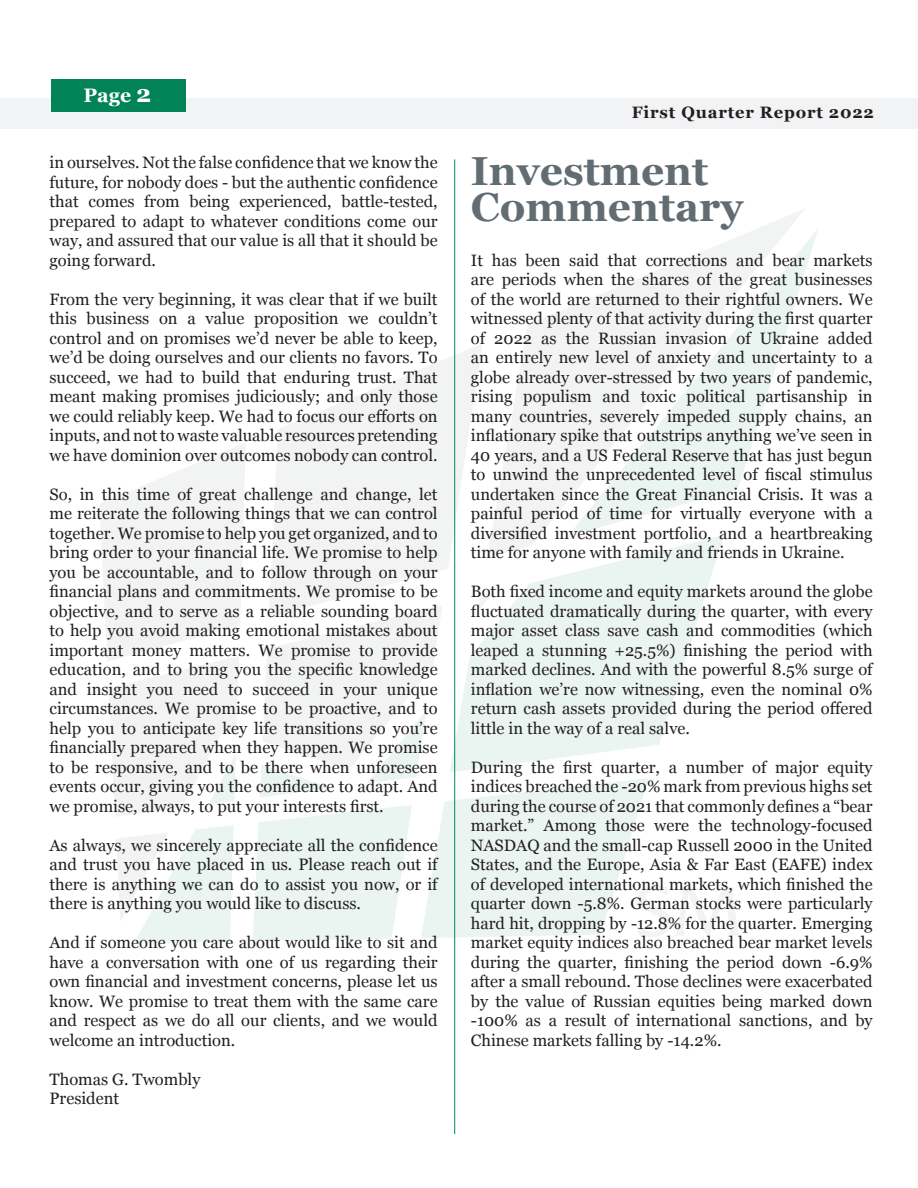
<style>
.page{position:relative;width:918px;height:1188px;background:#fff}
.page>*{position:absolute;margin:0;border:0;box-sizing:border-box;transform-origin:0 0}
.t1{font:700 40.5px/36px "Georgia";color:#626d73}
.t2{font:700 19.5px "Georgia";color:#fff}
.t3{font:16.5px/19.5px "Georgia";color:#231f20;text-align:justify}
.t4{font:700 16.5px "Georgia";letter-spacing:.05em;color:#231f20}
.s1{font-size:24px}
</style>
<div class="page">
<svg style="left:270px;top:343px;width:212px;height:249px;fill:#f2f3f3"></svg>
<svg style="left:491px;top:209px;width:313px;height:326px"></svg>
<svg style="left:100px;top:443px;width:146px;height:373px"></svg>
<svg style="left:116px;top:825px;width:118px;height:118px"></svg>
<svg style="left:450px;top:535px;width:273px;height:57px"></svg>
<svg style="left:253px;top:592px;width:486px;height:349px"></svg>
<svg style="left:568px;top:227px;width:250px;height:309px;fill:#f2f4f3"></svg>
<hr style="left:454px;top:159px;width:1px;height:975px;background:#009046">
<div style="left:0;top:98px;width:918px;height:30px;background:#f2f3f4"></div>
<div style="left:52px;top:80px;width:134px;height:32px;background:#018257"></div>
<p class="t2" style="left:84px;top:80px;width:69px">Page <span class="s1">2</span></p>
<p class="t3" style="left:50px;top:152px;width:390px">in ourselves. Not the false confidence that we know the future, for nobody does - but the authentic confidence that comes from being experienced, battle-tested, prepared to adapt to whatever conditions come our way, and assured that our value is all that it should be going forward.</p>
<p class="t3" style="left:50px;top:289px;width:390px">From the very beginning, it was clear that if we built this business on a value proposition we couldn’t control and on promises we’d never be able to keep, we’d be doing ourselves and our clients no favors. To succeed, we had to build that enduring trust. That meant making promises judiciously; and only those we could reliably keep. We had to focus our efforts on inputs, and not to waste valuable resources pretending we have dominion over outcomes nobody can control.</p>
<p class="t3" style="left:50px;top:484px;width:390px">So, in this time of great challenge and change, let me reiterate the following things that we can control together. We promise to help you get organized, and to bring order to your financial life. We promise to help you be accountable, and to follow through on your financial plans and commitments. We promise to be objective, and to serve as a reliable sounding board to help you avoid making emotional mistakes about important money matters. We promise to provide education, and to bring you the specific knowledge and insight you need to succeed in your unique circumstances. We promise to be proactive, and to help you to anticipate key life transitions so you’re financially prepared when they happen. We promise to be responsive, and to be there when unforeseen events occur, giving you the confidence to adapt. And we promise, always, to put your interests first.</p>
<p class="t3" style="left:50px;top:835px;width:390px">As always, we sincerely appreciate all the confidence and trust you have placed in us. Please reach out if there is anything we can do to assist you now, or if there is anything you would like to discuss.</p>
<p class="t3" style="left:50px;top:932px;width:390px">And if someone you care about would like to sit and have a conversation with one of us regarding their own financial and investment concerns, please let us know. We promise to treat them with the same care and respect as we do all our clients, and we would welcome an introduction.</p>
<p class="t3" style="left:50px;top:1069px;width:152px">Thomas G. Twombly<br>President</p>
<p class="t4" style="left:632px;top:100px;width:244px">First Quarter Report 2022</p>
<h1 class="t1" style="left:471px;top:151px;width:274px">Investment<br>Commentary</h1>
<p class="t3" style="left:471px;top:250px;width:403px">It has been said that corrections and bear markets are periods when the shares of the great businesses of the world are returned to their rightful owners. We witnessed plenty of that activity during the first quarter of 2022 as the Russian invasion of Ukraine added an entirely new level of anxiety and uncertainty to a globe already over-stressed by two years of pandemic, rising populism and toxic political partisanship in many countries, severely impeded supply chains, an inflationary spike that outstrips anything we’ve seen in 40 years, and a US Federal Reserve that has just begun to unwind the unprecedented level of fiscal stimulus undertaken since the Great Financial Crisis. It was a painful period of time for virtually everyone with a diversified investment portfolio, and a heartbreaking time for anyone with family and friends in Ukraine.</p>
<p class="t3" style="left:471px;top:581px;width:403px">Both fixed income and equity markets around the globe fluctuated dramatically during the quarter, with every major asset class save cash and commodities (which leaped a stunning +25.5%) finishing the period with marked declines. And with the powerful 8.5% surge of inflation we’re now witnessing, even the nominal 0% return cash assets provided during the period offered little in the way of a real salve.</p>
<p class="t3" style="left:471px;top:757px;width:403px">During the first quarter, a number of major equity indices breached the -20% mark from previous highs set during the course of 2021 that commonly defines a “bear market.” Among those were the technology-focused NASDAQ and the small-cap Russell 2000 in the United States, and the Europe, Asia &amp; Far East (EAFE) index of developed international markets, which finished the quarter down -5.8%. German stocks were particularly hard hit, dropping by -12.8% for the quarter. Emerging market equity indices also breached bear market levels during the quarter, finishing the period down -6.9% after a small rebound. Those declines were exacerbated by the value of Russian equities being marked down -100% as a result of international sanctions, and by Chinese markets falling by -14.2%.</p>
</div>
